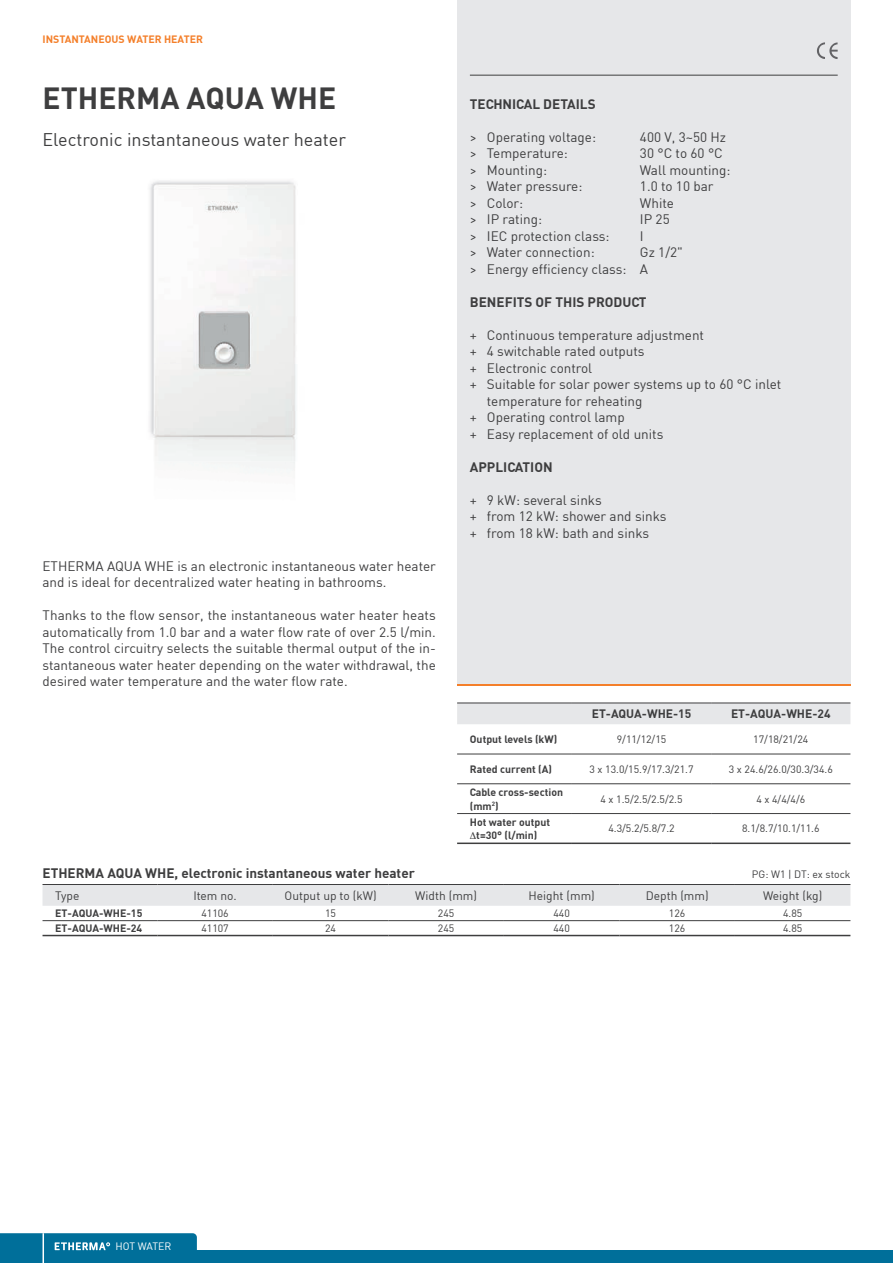
<style>
.page{position:relative;width:893px;height:1263px;background:#fff}
.page>*{position:absolute;margin:0;border:0;box-sizing:border-box;transform-origin:0 0}
.t1{font:700 30px "DIN";color:#3e3e3f}
.t2{font:18px "DIN";color:#3e3e3f}
.t3{font:13.5px/16.5px "DIN";color:#3e3e3f}
.t4{font:700 13.5px "DIN";color:#3e3e3f}
.t5{font:12px "DIN";color:#3e3e3f}
.t6{font:700 12px "DIN";color:#3e3e3f}
.t7{font:10.5px "DIN";color:#3e3e3f}
.t8{font:700 10.5px/13.5px "DIN";color:#3e3e3f}
.t9{font:700 10.5px "DIN";color:#f47f2a}
.t10{font:10.5px "DIN";letter-spacing:-.005em;color:#fff}
</style>
<div class="page">
<div style="left:65px;top:1250px;width:828px;height:13px;background:#006f9a"></div>
<svg style="left:0;top:1233px;width:197px;height:30px"></svg>
<hr style="left:43px;top:1233px;width:1px;height:30px;background:#fff">
<div style="left:154px;top:440px;width:143px;height:21px;background:#f0f3f2"></div>
<img style="left:149px;top:181px;width:147px;height:259px">
<div style="left:457px;top:0;width:393px;height:686px;background:#e6e7e9"></div>
<svg style="left:817px;top:42px;width:21px;height:17px"></svg>
<hr style="left:470px;top:75px;width:368px;height:1px;background:#3e3e3f">
<hr style="left:457px;top:685px;width:393px;height:1px;background:#f47f2a">
<div style="left:43px;top:885px;width:807px;height:21px;background:#e6e7e9"></div>
<hr style="left:43px;top:884px;width:114px;height:1px;background:#3e3e3f">
<hr style="left:157px;top:884px;width:116px;height:1px;background:#3e3e3f">
<hr style="left:273px;top:884px;width:115px;height:1px;background:#3e3e3f">
<hr style="left:388px;top:884px;width:116px;height:1px;background:#3e3e3f">
<hr style="left:504px;top:884px;width:115px;height:1px;background:#3e3e3f">
<hr style="left:619px;top:884px;width:116px;height:1px;background:#3e3e3f">
<hr style="left:735px;top:884px;width:115px;height:1px;background:#3e3e3f">
<hr style="left:43px;top:935px;width:114px;height:1px;background:#3e3e3f">
<hr style="left:157px;top:935px;width:116px;height:1px;background:#3e3e3f">
<hr style="left:273px;top:935px;width:115px;height:1px;background:#3e3e3f">
<hr style="left:388px;top:935px;width:116px;height:1px;background:#3e3e3f">
<hr style="left:504px;top:935px;width:115px;height:1px;background:#3e3e3f">
<hr style="left:619px;top:935px;width:116px;height:1px;background:#3e3e3f">
<hr style="left:735px;top:935px;width:115px;height:1px;background:#3e3e3f">
<hr style="left:43px;top:920px;width:114px;height:1px;background:#3e3e3f">
<hr style="left:157px;top:920px;width:116px;height:1px;background:#3e3e3f">
<hr style="left:273px;top:920px;width:115px;height:1px;background:#3e3e3f">
<hr style="left:388px;top:920px;width:116px;height:1px;background:#3e3e3f">
<hr style="left:504px;top:920px;width:115px;height:1px;background:#3e3e3f">
<hr style="left:619px;top:920px;width:116px;height:1px;background:#3e3e3f">
<hr style="left:735px;top:920px;width:115px;height:1px;background:#3e3e3f">
<div style="left:457px;top:704px;width:393px;height:20px;background:#e6e7e9"></div>
<hr style="left:457px;top:703px;width:115px;height:1px;background:#3e3e3f">
<hr style="left:572px;top:703px;width:139px;height:1px;background:#3e3e3f">
<hr style="left:711px;top:703px;width:139px;height:1px;background:#3e3e3f">
<hr style="left:457px;top:842px;width:115px;height:2px;background:#3e3e3f">
<hr style="left:572px;top:842px;width:139px;height:2px;background:#3e3e3f">
<hr style="left:711px;top:842px;width:139px;height:2px;background:#3e3e3f">
<hr style="left:457px;top:754px;width:115px;height:1px;background:#3e3e3f">
<hr style="left:572px;top:754px;width:139px;height:1px;background:#3e3e3f">
<hr style="left:711px;top:754px;width:139px;height:1px;background:#3e3e3f">
<hr style="left:457px;top:783px;width:115px;height:1px;background:#3e3e3f">
<hr style="left:572px;top:783px;width:139px;height:1px;background:#3e3e3f">
<hr style="left:711px;top:783px;width:139px;height:1px;background:#3e3e3f">
<hr style="left:457px;top:813px;width:115px;height:1px;background:#3e3e3f">
<hr style="left:572px;top:813px;width:139px;height:1px;background:#3e3e3f">
<hr style="left:711px;top:813px;width:139px;height:1px;background:#3e3e3f">
<p class="t9" style="left:43px;top:32px;width:162px">INSTANTANEOUS WATER HEATER</p>
<h1 class="t1" style="left:43px;top:78px;width:295px">ETHERMA AQUA WHE</h1>
<h2 class="t2" style="left:43px;top:128px;width:305px">Electronic instantaneous water heater</h2>
<p class="t3" style="left:43px;top:557px;width:395px">ETHERMA AQUA WHE is an electronic instantaneous water heater and is ideal for decentralized water heating in bathrooms.</p>
<p class="t3" style="left:43px;top:607px;width:395px;text-align:justify">Thanks to the flow sensor, the instantaneous water heater heats automatically from 1.0 bar and a water flow rate of over 2.5 l/min.<br>The control circuitry selects the suitable thermal output of the in&shy;stantaneous water heater depending on the water withdrawal, the desired water temperature and the water flow rate.</p>
<p class="t4" style="left:470px;top:95px;width:127px">TECHNICAL DETAILS</p>
<p class="t3" style="left:470px;top:128px;width:128px">&gt; Operating voltage:</p>
<p class="t3" style="left:640px;top:128px;width:88px">400 V, 3~50 Hz</p>
<p class="t3" style="left:470px;top:145px;width:100px">&gt; Temperature:</p>
<p class="t3" style="left:640px;top:145px;width:84px">30 °C to 60 °C</p>
<p class="t3" style="left:470px;top:161px;width:79px">&gt; Mounting:</p>
<p class="t3" style="left:640px;top:161px;width:92px">Wall mounting:</p>
<p class="t3" style="left:470px;top:178px;width:114px">&gt; Water pressure:</p>
<p class="t3" style="left:640px;top:178px;width:75px">1.0 to 10 bar</p>
<p class="t3" style="left:470px;top:194px;width:55px">&gt; Color:</p>
<p class="t3" style="left:640px;top:194px;width:36px">White</p>
<p class="t3" style="left:470px;top:211px;width:74px">&gt; IP rating:</p>
<p class="t3" style="left:640px;top:211px;width:31px">IP 25</p>
<p class="t3" style="left:470px;top:227px;width:141px">&gt; IEC protection class:</p>
<p class="t3" style="left:640px;top:227px;width:5px">I</p>
<p class="t3" style="left:470px;top:244px;width:126px">&gt; Water connection:</p>
<p class="t3" style="left:470px;top:244px;width:215px;text-indent:170px">Gz 1/2" &gt; Energy efficiency class: A</p>
<p class="t4" style="left:470px;top:293px;width:178px">BENEFITS OF THIS PRODUCT</p>
<p class="t3" style="left:470px;top:326px;width:236px">+ Continuous temperature adjustment</p>
<p class="t3" style="left:470px;top:343px;width:176px">+ 4 switchable rated outputs</p>
<p class="t3" style="left:470px;top:359px;width:124px">+ Electronic control</p>
<p class="t3" style="left:470px;top:376px;width:313px">+ Suitable for solar power systems up to 60 °C inlet</p>
<p class="t3" style="left:487px;top:392px;width:157px">temperature for reheating</p>
<p class="t3" style="left:470px;top:409px;width:156px">+ Operating control lamp</p>
<p class="t3" style="left:470px;top:425px;width:195px">+ Easy replacement of old units</p>
<p class="t4" style="left:470px;top:458px;width:84px">APPLICATION</p>
<p class="t3" style="left:470px;top:491px;width:198px">+ 9 kW: several sinks<br>+ from 12 kW: shower and sinks + from 18 kW: bath and sinks</p>
<p class="t6" style="left:592px;top:706px;width:101px">ET-AQUA-WHE-15</p>
<p class="t6" style="left:731px;top:706px;width:101px">ET-AQUA-WHE-24</p>
<p class="t8" style="left:470px;top:732px;width:89px">Output levels (kW)</p>
<p class="t7" style="left:617px;top:733px;width:51px">9/11/12/15</p>
<p class="t7" style="left:753px;top:733px;width:57px">17/18/21/24</p>
<p class="t8" style="left:470px;top:762px;width:84px">Rated current (A)</p>
<p class="t7" style="left:590px;top:763px;width:106px">3 x 13.0/15.9/17.3/21.7</p>
<p class="t7" style="left:729px;top:763px;width:106px">3 x 24.6/26.0/30.3/34.6</p>
<p class="t8" style="left:470px;top:785px;width:95px">Cable cross-section (mm<sup>2</sup>)</p>
<p class="t7" style="left:600px;top:792px;width:84px">4 x 1.5/2.5/2.5/2.5</p>
<p class="t7" style="left:756px;top:792px;width:50px">4 x 4/4/4/6</p>
<p class="t8" style="left:476px;top:814px;width:75px;text-indent:-6px">Hot water output t=30° (l/min)</p>
<p class="t7" style="left:608px;top:822px;width:68px">4.3/5.2/5.8/7.2</p>
<p class="t7" style="left:742px;top:822px;width:79px">8.1/8.7/10.1/11.6</p>
<p class="t4" style="left:43px;top:864px;width:374px">ETHERMA AQUA WHE, electronic instantaneous water heater</p>
<p class="t7" style="left:752px;top:868px;width:100px">PG: W1 | DT: ex stock</p>
<p class="t5" style="left:55px;top:888px;width:26px">Type</p>
<p class="t5" style="left:193px;top:888px;width:45px">Item no.</p>
<p class="t5" style="left:285px;top:888px;width:94px">Output up to (kW)</p>
<p class="t5" style="left:415px;top:888px;width:63px">Width (mm)</p>
<p class="t5" style="left:529px;top:888px;width:68px">Height (mm)</p>
<p class="t5" style="left:646px;top:888px;width:64px">Depth (mm)</p>
<p class="t5" style="left:763px;top:888px;width:61px">Weight (kg)</p>
<p class="t8" style="left:55px;top:906px;width:89px">ET-AQUA-WHE-15</p>
<p class="t7" style="left:201px;top:907px;width:29px">41106</p>
<p class="t7" style="left:325px;top:907px;width:12px">15</p>
<p class="t7" style="left:438px;top:907px;width:18px">245</p>
<p class="t7" style="left:553px;top:907px;width:18px">440</p>
<p class="t7" style="left:669px;top:907px;width:18px">126</p>
<p class="t7" style="left:783px;top:907px;width:21px">4.85</p>
<p class="t8" style="left:55px;top:921px;width:89px">ET-AQUA-WHE-24</p>
<p class="t7" style="left:201px;top:921px;width:29px">41107</p>
<p class="t7" style="left:325px;top:921px;width:12px">24</p>
<p class="t7" style="left:438px;top:921px;width:18px">245</p>
<p class="t7" style="left:553px;top:921px;width:18px">440</p>
<p class="t7" style="left:669px;top:921px;width:18px">126</p>
<p class="t7" style="left:783px;top:921px;width:21px">4.85</p>
<p class="t10" style="left:115px;top:1240px;width:57px">HOT WATER</p>
</div>
